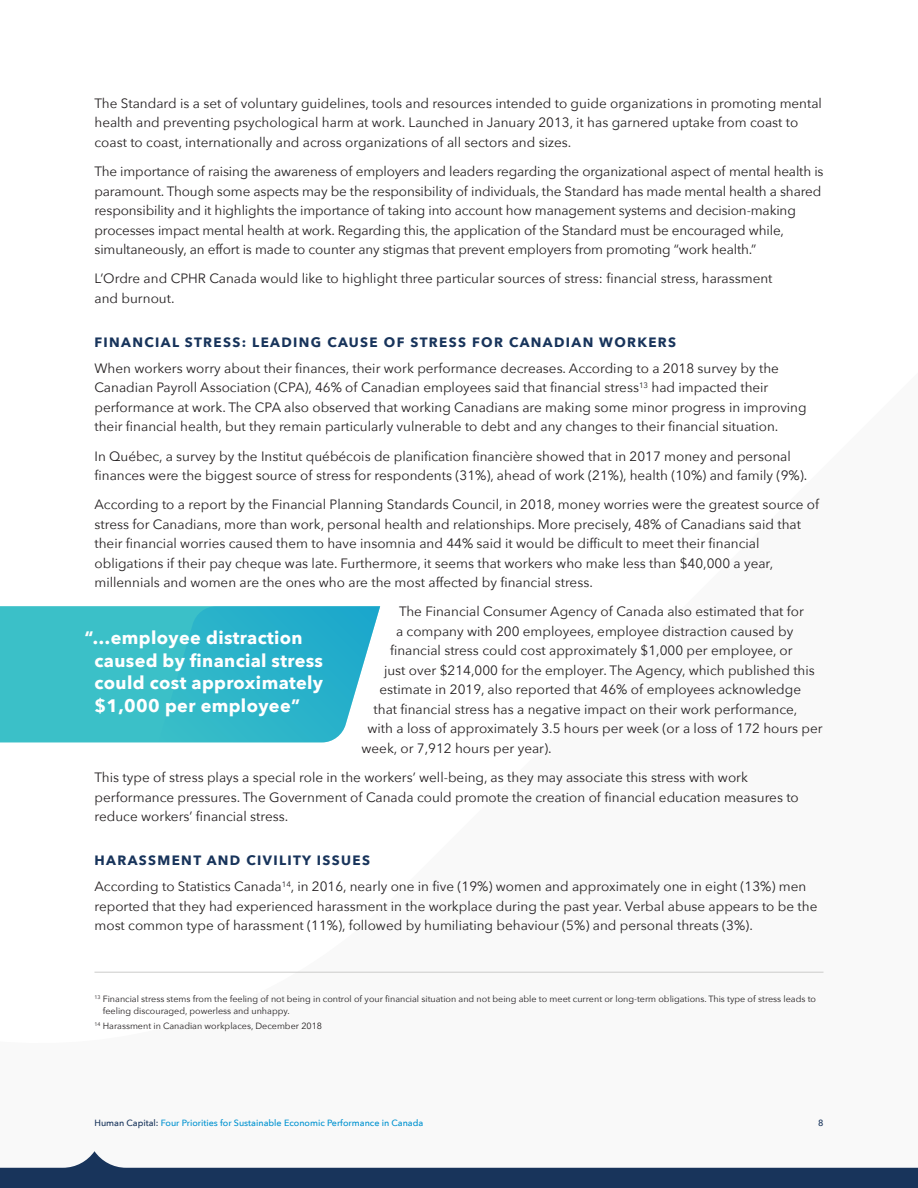
<style>
.page{position:relative;width:918px;height:1188px;background:#f9f9f9}
.page>*{position:absolute;margin:0;border:0;box-sizing:border-box;transform-origin:0 0}
.t1{font:700 18px/22.5px "Avenir Next";letter-spacing:.02em;color:#fff}
.t2{font:13.5px/19.5px "Avenir Next";color:#231f20}
.t3{font:700 13.5px "Avenir Next";letter-spacing:.1em;color:#18345b}
.t4{font:9px/12px "Avenir Next";color:#231f20}
.t5{font:500 9px "Avenir Next";color:#0092d0}
.t6{font:500 9px "Avenir Next";color:#18345b}
.s1{font-weight:700;color:#18345b}
.s2{color:#18345b}
</style>
<div class="page">
<svg style="left:0;top:1151px;width:918px;height:37px"></svg>
<hr style="left:94px;top:972px;width:730px;height:1px;background:#cbcbca">
<div style="left:0;top:606px;width:158px;height:136px;background:#3bc0c8"></div>
<svg style="left:158px;top:606px;width:222px;height:136px;background:#3ebace"></svg>
<p class="t2" style="left:94px;top:93px;width:729px">The Standard is a set of voluntary guidelines, tools and resources intended to guide organizations in promoting mental health and preventing psychological harm at work. Launched in January 2013, it has garnered uptake from coast to coast to coast, internationally and across organizations of all sectors and sizes.</p>
<p class="t2" style="left:94px;top:161px;width:731px">The importance of raising the awareness of employers and leaders regarding the organizational aspect of mental health is paramount. Though some aspects may be the responsibility of individuals, the Standard has made mental health a shared responsibility and it highlights the importance of taking into account how management systems and decision‑making processes impact mental health at work. Regarding this, the application of the Standard must be encouraged while, simultaneously, an effort is made to counter any stigmas that prevent employers from promoting “work health.”</p>
<p class="t2" style="left:94px;top:268px;width:680px">L’Ordre and CPHR Canada would like to highlight three particular sources of stress: financial stress, harassment and burnout.</p>
<p class="t3" style="left:94px;top:330px;width:583px">FINANCIAL STRESS: LEADING CAUSE OF STRESS FOR CANADIAN WORKERS</p>
<p class="t2" style="left:94px;top:358px;width:714px">When workers worry about their finances, their work performance decreases. According to a 2018 survey by the Canadian Payroll Association (CPA), 46% of Canadian employees said that financial stress<sup>13</sup> had impacted their performance at work. The CPA also observed that working Canadians are making some minor progress in improving their financial health, but they remain particularly vulnerable to debt and any changes to their financial situation.</p>
<p class="t2" style="left:94px;top:446px;width:714px">In Québec, a survey by the Institut québécois de planification financière showed that in 2017 money and personal finances were the biggest source of stress for respondents (31%), ahead of work (21%), health (10%) and family (9%).</p>
<p class="t2" style="left:94px;top:494px;width:726px">According to a report by the Financial Planning Standards Council, in 2018, money worries were the greatest source of stress for Canadians, more than work, personal health and relationships. More precisely, 48% of Canadians said that their financial worries caused them to have insomnia and 44% said it would be difficult to meet their financial obligations if their pay cheque was late. Furthermore, it seems that workers who make less than $40,000 a year, millennials and women are the ones who are the most affected by financial stress.</p>
<p class="t2" style="left:399px;top:601px;width:406px">The Financial Consumer Agency of Canada also estimated that for</p>
<p class="t2" style="left:396px;top:621px;width:399px">a company with 200 employees, employee distraction caused by</p>
<p class="t2" style="left:390px;top:640px;width:404px">financial stress could cost approximately $1,000 per employee, or</p>
<p class="t2" style="left:384px;top:660px;width:432px">just over $214,000 for the employer. The Agency, which published this</p>
<p class="t2" style="left:380px;top:679px;width:423px">estimate in 2019, also reported that 46% of employees acknowledge</p>
<p class="t2" style="left:374px;top:699px;width:425px">that financial stress has a negative impact on their work performance,</p>
<p class="t2" style="left:368px;top:718px;width:457px">with a loss of approximately 3.5 hours per week (or a loss of 172 hours per</p>
<p class="t2" style="left:362px;top:738px;width:192px">week, or 7,912 hours per year).</p>
<p class="t2" style="left:95px;top:767px;width:706px">This type of stress plays a special role in the workers’ well‑being, as they may associate this stress with work performance pressures. The Government of Canada could promote the creation of financial education measures to reduce workers’ financial stress.</p>
<p class="t2" style="left:95px;top:846px;width:713px;line-height:26.4px"><span class="s1">HARASSMENT AND CIVILITY ISSUES<br></span>According to Statistics Canada<sup>14</sup>, in 2016, nearly one in five (19%) women and approximately one in eight (13%) men</p>
<p class="t2" style="left:95px;top:896px;width:725px">reported that they had experienced harassment in the workplace during the past year. Verbal abuse appears to be the most common type of harassment (11%), followed by humiliating behaviour (5%) and personal threats (3%).</p>
<h1 class="t1" style="left:94px;top:626px;width:230px;text-indent:-10px">“…employee distraction caused by financial stress could cost approximately $1,000 per employee”</h1>
<p class="t4" style="left:103px;top:992px;width:715px;text-indent:-8px"><sup>13</sup> Financial stress stems from the feeling of not being in control of your financial situation and not being able to meet current or long-term obligations. This type of stress leads to feeling discouraged, powerless and unhappy.</p>
<p class="t4" style="left:94px;top:1019px;width:229px"><sup>14</sup> Harassment in Canadian workplaces, December 2018</p>
<p class="t5" style="left:94px;top:1115px;width:330px"><span class="s2">Human Capital:</span> Four Priorities for Sustainable Economic Performance in Canada</p>
<p class="t6" style="left:818px;top:1115px;width:7px">8</p>
</div>
